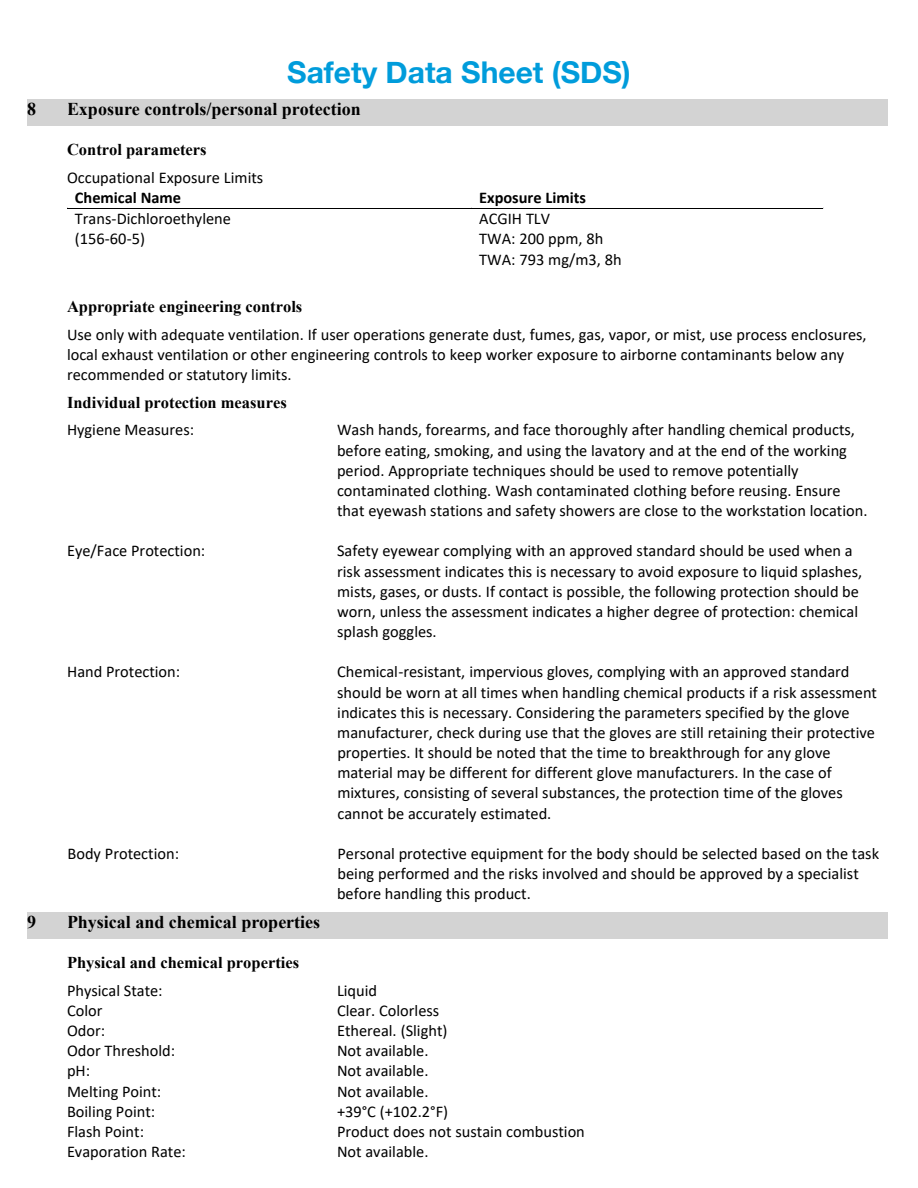
<style>
.page{position:relative;width:918px;height:1188px;background:#fff}
.page>*{position:absolute;margin:0;border:0;box-sizing:border-box;transform-origin:0 0}
.t1{font:700 30px "Helvetica Neue";color:#009cdb}
.t2{font:700 18px "Times New Roman";color:#000}
.t3{font:700 16.5px "Times New Roman";color:#000}
.t4{font:16.35px/20.1px "Calibri";color:#000}
.t5{font:700 16.35px "Calibri";color:#000}
</style>
<div class="page">
<div style="left:67px;top:99px;width:821px;height:27px;background:#d3d3d3"></div>
<div style="left:27px;top:99px;width:40px;height:27px;background:#d3d3d3"></div>
<hr style="left:67px;top:208px;width:404px;height:1px;background:#000">
<hr style="left:471px;top:208px;width:352px;height:1px;background:#000">
<div style="left:67px;top:912px;width:821px;height:27px;background:#d3d3d3"></div>
<div style="left:27px;top:912px;width:40px;height:27px;background:#d3d3d3"></div>
<h1 class="t1" style="left:287px;top:54px;width:345px">Safety Data Sheet (SDS)</h1>
<p class="t2" style="left:27px;top:96px;width:10px">8</p>
<p class="t2" style="left:67px;top:96px;width:295px">Exposure controls/personal protection</p>
<p class="t3" style="left:67px;top:138px;width:141px">Control parameters</p>
<p class="t4" style="left:67px;top:167px;width:198px">Occupational Exposure Limits</p>
<p class="t5" style="left:75px;top:186px;width:108px">Chemical Name</p>
<p class="t5" style="left:479px;top:186px;width:108px">Exposure Limits</p>
<p class="t4" style="left:75px;top:208px;width:158px">Trans-Dichloroethylene (156-60-5)</p>
<p class="t4" style="left:479px;top:208px;width:144px">ACGIH TLV<br>TWA: 200 ppm, 8h<br>TWA: 793 mg/m3, 8h</p>
<p class="t3" style="left:67px;top:295px;width:237px">Appropriate engineering controls</p>
<p class="t4" style="left:67px;top:324px;width:801px">Use only with adequate ventilation. If user operations generate dust, fumes, gas, vapor, or mist, use process enclosures, local exhaust ventilation or other engineering controls to keep worker exposure to airborne contaminants below any recommended or statutory limits.</p>
<p class="t3" style="left:67px;top:390px;width:221px">Individual protection measures</p>
<p class="t4" style="left:67px;top:420px;width:129px">Hygiene Measures:</p>
<p class="t4" style="left:337px;top:420px;width:532px">Wash hands, forearms, and face thoroughly after handling chemical products, before eating, smoking, and using the lavatory and at the end of the working period. Appropriate techniques should be used to remove potentially contaminated clothing. Wash contaminated clothing before reusing. Ensure that eyewash stations and safety showers are close to the workstation location.</p>
<p class="t4" style="left:67px;top:541px;width:140px">Eye/Face Protection:</p>
<p class="t4" style="left:337px;top:541px;width:527px">Safety eyewear complying with an approved standard should be used when a risk assessment indicates this is necessary to avoid exposure to liquid splashes, mists, gases, or dusts. If contact is possible, the following protection should be worn, unless the assessment indicates a higher degree of protection: chemical splash goggles.</p>
<p class="t4" style="left:67px;top:662px;width:115px">Hand Protection:</p>
<p class="t4" style="left:337px;top:662px;width:541px">Chemical-resistant, impervious gloves, complying with an approved standard should be worn at all times when handling chemical products if a risk assessment indicates this is necessary. Considering the parameters specified by the glove manufacturer, check during use that the gloves are still retaining their protective properties. It should be noted that the time to breakthrough for any glove material may be different for different glove manufacturers. In the case of mixtures, consisting of several substances, the protection time of the gloves cannot be accurately estimated.</p>
<p class="t4" style="left:67px;top:843px;width:113px">Body Protection:</p>
<p class="t4" style="left:337px;top:843px;width:544px">Personal protective equipment for the body should be selected based on the task being performed and the risks involved and should be approved by a specialist before handling this product.</p>
<p class="t2" style="left:27px;top:909px;width:10px">9</p>
<p class="t2" style="left:67px;top:909px;width:255px">Physical and chemical properties</p>
<p class="t3" style="left:67px;top:951px;width:234px">Physical and chemical properties</p>
<p class="t4" style="left:67px;top:980px;width:97px">Physical State:</p>
<p class="t4" style="left:337px;top:980px;width:42px">Liquid</p>
<p class="t4" style="left:67px;top:1000px;width:37px">Color</p>
<p class="t4" style="left:337px;top:1000px;width:104px">Clear. Colorless</p>
<p class="t4" style="left:67px;top:1020px;width:40px">Odor:</p>
<p class="t4" style="left:337px;top:1020px;width:112px">Ethereal. (Slight)</p>
<p class="t4" style="left:67px;top:1040px;width:110px">Odor Threshold:</p>
<p class="t4" style="left:337px;top:1040px;width:93px">Not available.</p>
<p class="t4" style="left:67px;top:1061px;width:25px">pH:</p>
<p class="t4" style="left:337px;top:1061px;width:93px">Not available.</p>
<p class="t4" style="left:67px;top:1081px;width:96px">Melting Point:</p>
<p class="t4" style="left:337px;top:1081px;width:93px">Not available.</p>
<p class="t4" style="left:67px;top:1101px;width:90px">Boiling Point:</p>
<p class="t4" style="left:337px;top:1101px;width:113px">+39°C (+102.2°F)</p>
<p class="t4" style="left:67px;top:1121px;width:79px">Flash Point:</p>
<p class="t4" style="left:337px;top:1121px;width:249px">Product does not sustain combustion</p>
<p class="t4" style="left:67px;top:1141px;width:120px">Evaporation Rate:</p>
<p class="t4" style="left:337px;top:1141px;width:93px">Not available.</p>
</div>
